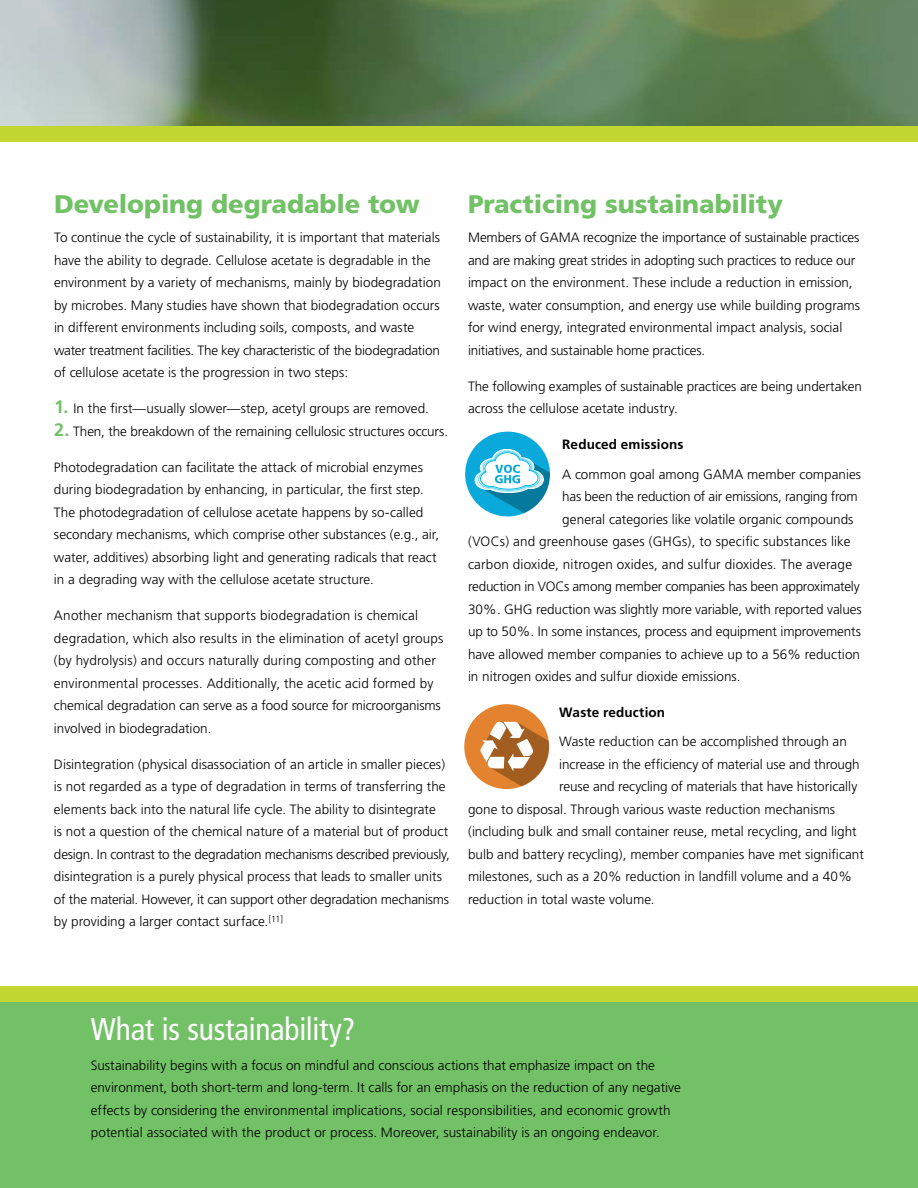
<style>
.page{position:relative;width:918px;height:1188px;background:#fff}
.page>*{position:absolute;margin:0;border:0;box-sizing:border-box;transform-origin:0 0}
.t1{font:condensed 31.5px "Frutiger";letter-spacing:-.01em;color:#fff}
.t2{font:900 25.5px "Frutiger";letter-spacing:-.005em;color:#73c167}
.t3{font:300 13.5px/22.5px "Frutiger";color:#000}
.t4{font:300 13.5px "Frutiger";letter-spacing:-.02em;color:#000}
.t5{font:700 13.5px "Frutiger";letter-spacing:.01em;color:#000}
.s1{font-weight:700;font-size:18px;color:#73c167}
</style>
<div class="page">
<div style="left:0;top:994px;width:918px;height:194px;background:#73c167"></div>
<div style="left:0;top:986px;width:918px;height:15px;background:#c1d72f"></div>
<img style="left:0;top:0;width:918px;height:126px">
<div style="left:0;top:126px;width:918px;height:15px;background:#c1d72f"></div>
<div style="left:464px;top:704px;width:85px;height:85px;background:#e3832f;border-radius:50%"></div>
<svg style="left:480px;top:721px;width:69px;height:65px"></svg>
<div style="left:465px;top:432px;width:85px;height:84px;background:#09aadb;border-radius:50%"></div>
<svg style="left:475px;top:449px;width:75px;height:64px"></svg>
<h2 class="t2" style="left:54px;top:189px;width:367px">Developing degradable tow</h2>
<p class="t3" style="left:54px;top:227px;width:388px">To continue the cycle of sustainability, it is important that materials have the ability to degrade. Cellulose acetate is degradable in the environment by a variety of mechanisms, mainly by biodegradation by microbes. Many studies have shown that biodegradation occurs in different environments including soils, composts, and waste water treatment facilities. The key characteristic of the biodegradation of cellulose acetate is the progression in two steps:</p>
<p class="t3" style="left:54px;top:398px;width:376px"><span class="s1">1.</span> In the first—usually slower—step, acetyl groups are removed.</p>
<p class="t3" style="left:54px;top:420px;width:396px"><span class="s1">2.</span> Then, the breakdown of the remaining cellulosic structures occurs.</p>
<p class="t3" style="left:54px;top:456px;width:387px">Photodegradation can facilitate the attack of microbial enzymes during biodegradation by enhancing, in particular, the first step.<br>The photodegradation of cellulose acetate happens by so-called secondary mechanisms, which comprise other substances (e.g., air, water, additives) absorbing light and generating radicals that react in a degrading way with the cellulose acetate structure.</p>
<p class="t3" style="left:54px;top:605px;width:391px">Another mechanism that supports biodegradation is chemical degradation, which also results in the elimination of acetyl groups (by hydrolysis) and occurs naturally during composting and other environmental processes. Additionally, the acetic acid formed by chemical degradation can serve as a food source for microorganisms involved in biodegradation.</p>
<p class="t3" style="left:54px;top:753px;width:398px">Disintegration (physical disassociation of an article in smaller pieces) is not regarded as a type of degradation in terms of transferring the elements back into the natural life cycle. The ability to disintegrate<br>is not a question of the chemical nature of a material but of product design. In contrast to the degradation mechanisms described previously, disintegration is a purely physical process that leads to smaller units of the material. However, it can support other degradation mechanisms by providing a larger contact surface.<sup>[11]</sup></p>
<h2 class="t2" style="left:468px;top:189px;width:317px">Practicing sustainability</h2>
<p class="t3" style="left:468px;top:227px;width:394px">Members of GAMA recognize the importance of sustainable practices and are making great strides in adopting such practices to reduce our impact on the environment. These include a reduction in emission, waste, water consumption, and energy use while building programs for wind energy, integrated environmental impact analysis, social initiatives, and sustainable home practices.</p>
<p class="t3" style="left:468px;top:375px;width:395px">The following examples of sustainable practices are being undertaken across the cellulose acetate industry.</p>
<p class="t5" style="left:562px;top:437px;width:123px">Reduced emissions</p>
<p class="t3" style="left:562px;top:463px;width:300px">A common goal among GAMA member companies</p>
<p class="t4" style="left:562px;top:489px;width:297px">has been the reduction of air emissions, ranging from</p>
<p class="t3" style="left:562px;top:508px;width:293px">general categories like volatile organic compounds</p>
<p class="t3" style="left:468px;top:530px;width:384px">(VOCs) and greenhouse gases (GHGs), to specific substances like</p>
<p class="t3" style="left:468px;top:553px;width:386px">carbon dioxide, nitrogen oxides, and sulfur dioxides. The average</p>
<p class="t3" style="left:468px;top:575px;width:393px">reduction in VOCs among member companies has been approximately</p>
<p class="t3" style="left:468px;top:598px;width:395px">30%. GHG reduction was slightly more variable, with reported values</p>
<p class="t3" style="left:468px;top:620px;width:395px">up to 50%. In some instances, process and equipment improvements</p>
<p class="t3" style="left:468px;top:643px;width:394px">have allowed member companies to achieve up to a 56% reduction</p>
<p class="t3" style="left:468px;top:665px;width:274px">in nitrogen oxides and sulfur dioxide emissions.</p>
<p class="t5" style="left:559px;top:705px;width:107px">Waste reduction</p>
<p class="t3" style="left:559px;top:731px;width:289px">Waste reduction can be accomplished through an</p>
<p class="t3" style="left:559px;top:753px;width:302px">increase in the efficiency of material use and through</p>
<p class="t3" style="left:559px;top:776px;width:300px">reuse and recycling of materials that have historically</p>
<p class="t3" style="left:468px;top:798px;width:369px">gone to disposal. Through various waste reduction mechanisms</p>
<p class="t3" style="left:468px;top:821px;width:390px">(including bulk and small container reuse, metal recycling, and light</p>
<p class="t3" style="left:468px;top:843px;width:397px">bulb and battery recycling), member companies have met significant</p>
<p class="t3" style="left:468px;top:866px;width:385px">milestones, such as a 20% reduction in landfill volume and a 40%</p>
<p class="t3" style="left:468px;top:888px;width:188px">reduction in total waste volume.</p>
<h1 class="t1" style="left:91px;top:1011px;width:266px">What is sustainability?</h1>
<p class="t3" style="left:91px;top:1054px;width:592px">Sustainability begins with a focus on mindful and conscious actions that emphasize impact on the environment, both short-term and long-term. It calls for an emphasis on the reduction of any negative effects by considering the environmental implications, social responsibilities, and economic growth potential associated with the product or process. Moreover, sustainability is an ongoing endeavor.</p>
</div>
